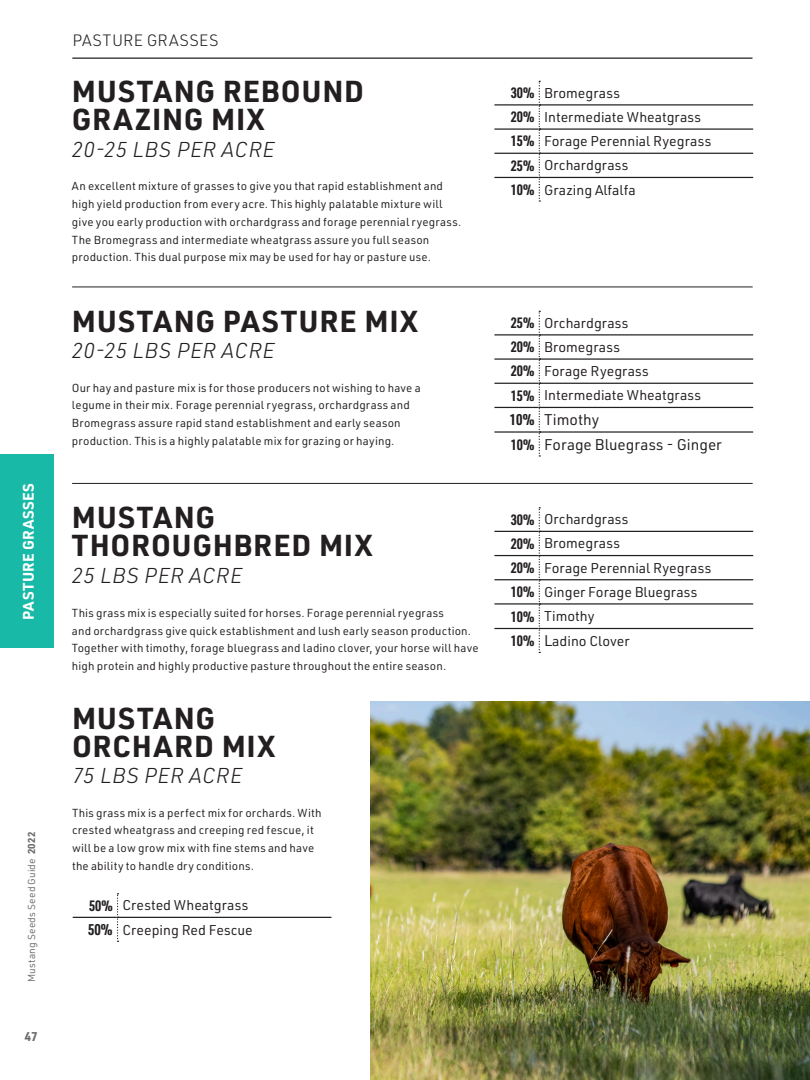
<style>
.page{position:relative;width:810px;height:1080px;background:#fff}
.page>*{position:absolute;margin:0;border:0;box-sizing:border-box;transform-origin:0 0}
.t1{font:700 29.75px/28px "URWDIN";letter-spacing:.025em;color:#231f20}
.t2{font:italic 300 21.12px "URWDIN";letter-spacing:.02em;color:#231f20}
.t3{font:300 16.12px "URWDIN";letter-spacing:.035em;color:#231f20}
.t4{font:15.25px "URWDIN";color:#231f20}
.t5{font:700 15.25px "URWDIN Cond";color:#231f20}
.t6{font:700 15px "URWDIN";letter-spacing:.025em;color:#fff}
.t7{font:700 14.75px "URWDIN Cond";color:#231f20}
.t8{font:14px "URWDIN";color:#231f20}
.t9{font:700 12.5px "URWDIN";color:#6c6d70}
.t10{font:11.38px/17.8px "URWDIN";letter-spacing:.015em;color:#231f20}
.t11{font:10px "URWDIN";letter-spacing:.025em;color:#6c6d70}
.s1{font-weight:700}
.s2{font-size:15.25px}
</style>
<div class="page">
<hr style="left:72px;top:58px;width:681px;height:1px;background:#231f20">
<img style="left:370px;top:702px;width:440px;height:378px">
<hr style="left:494px;top:104px;width:45px;height:2px;background:#231f20">
<hr style="left:540px;top:104px;width:213px;height:2px;background:#231f20">
<svg style="left:539px;top:81px;width:1px;height:121px"></svg>
<hr style="left:494px;top:128px;width:45px;height:2px;background:#231f20">
<hr style="left:494px;top:153px;width:45px;height:1px;background:#231f20">
<hr style="left:540px;top:128px;width:213px;height:2px;background:#231f20">
<hr style="left:540px;top:153px;width:213px;height:1px;background:#231f20">
<hr style="left:494px;top:177px;width:45px;height:1px;background:#231f20">
<hr style="left:540px;top:177px;width:213px;height:1px;background:#231f20">
<hr style="left:494px;top:334px;width:45px;height:1px;background:#231f20">
<hr style="left:494px;top:358px;width:45px;height:2px;background:#231f20">
<hr style="left:540px;top:334px;width:213px;height:1px;background:#231f20">
<hr style="left:540px;top:358px;width:213px;height:2px;background:#231f20">
<svg style="left:539px;top:311px;width:1px;height:146px"></svg>
<hr style="left:494px;top:431px;width:45px;height:2px;background:#231f20">
<hr style="left:540px;top:431px;width:213px;height:2px;background:#231f20">
<hr style="left:494px;top:407px;width:45px;height:1px;background:#231f20">
<hr style="left:540px;top:407px;width:213px;height:1px;background:#231f20">
<hr style="left:494px;top:383px;width:45px;height:1px;background:#231f20">
<hr style="left:540px;top:383px;width:213px;height:1px;background:#231f20">
<svg style="left:117px;top:893px;width:2px;height:49px"></svg>
<hr style="left:73px;top:917px;width:44px;height:1px;background:#231f20">
<hr style="left:118px;top:917px;width:213px;height:1px;background:#231f20">
<hr style="left:494px;top:531px;width:45px;height:1px;background:#231f20">
<hr style="left:494px;top:555px;width:45px;height:1px;background:#231f20">
<hr style="left:540px;top:531px;width:213px;height:1px;background:#231f20">
<hr style="left:540px;top:555px;width:213px;height:1px;background:#231f20">
<svg style="left:539px;top:507px;width:1px;height:146px"></svg>
<hr style="left:494px;top:628px;width:45px;height:1px;background:#231f20">
<hr style="left:540px;top:628px;width:213px;height:1px;background:#231f20">
<hr style="left:494px;top:603px;width:45px;height:2px;background:#231f20">
<hr style="left:540px;top:603px;width:213px;height:2px;background:#231f20">
<hr style="left:494px;top:579px;width:45px;height:1px;background:#231f20">
<hr style="left:540px;top:579px;width:213px;height:1px;background:#231f20">
<hr style="left:72px;top:287px;width:681px;height:1px;background:#231f20">
<hr style="left:72px;top:483px;width:681px;height:1px;background:#231f20">
<div style="left:0;top:455px;width:54px;height:193px;background:#18baa7"></div>
<p class="t6" style="left:18px;top:620px;width:138px;rotate:-90deg">PASTURE GRASSES</p>
<p class="t11" style="left:25px;top:982px;width:152px;rotate:-90deg">Mustang Seeds Seed Guide <span class="s1">2022</span></p>
<p class="t9" style="left:25px;top:1028px;width:15px">47</p>
<p class="t3" style="left:72px;top:29px;width:148px">PASTURE GRASSES</p>
<p class="t1" style="left:72px;top:76px;width:294px">MUSTANG REBOUND<br>GRAZING MIX</p>
<p class="t2" style="left:72px;top:135px;width:204px">20-25 LBS PER ACRE</p>
<p class="t10" style="left:72px;top:177px;width:391px">An excellent mixture of grasses to give you that rapid establishment and high yield production from every acre. This highly palatable mixture will give you early production with orchardgrass and forage perennial ryegrass.<br>The Bromegrass and intermediate wheatgrass assure you full season production. This dual purpose mix may be used for hay or pasture use.</p>
<p class="t1" style="left:72px;top:306px;width:347px">MUSTANG PASTURE MIX</p>
<p class="t2" style="left:72px;top:337px;width:204px">20-25 LBS PER ACRE</p>
<p class="t10" style="left:72px;top:378px;width:350px">Our hay and pasture mix is for those producers not wishing to have a legume in their mix. Forage perennial ryegrass, orchardgrass and Bromegrass assure rapid stand establishment and early season production. This is a highly palatable mix for grazing or haying.</p>
<p class="t1" style="left:72px;top:502px;width:302px">MUSTANG<br>THOROUGHBRED MIX</p>
<p class="t2" style="left:72px;top:562px;width:172px">25 LBS PER ACRE</p>
<p class="t10" style="left:72px;top:604px;width:408px">This grass mix is especially suited for horses. Forage perennial ryegrass<br>and orchardgrass give quick establishment and lush early season production.<br>Together with timothy, forage bluegrass and ladino clover, your horse will have high protein and highly productive pasture throughout the entire season.</p>
<p class="t1" style="left:72px;top:703px;width:205px">MUSTANG<br>ORCHARD MIX</p>
<p class="t2" style="left:72px;top:762px;width:172px">75 LBS PER ACRE</p>
<p class="t10" style="left:72px;top:803px;width:251px">This grass mix is a perfect mix for orchards. With crested wheatgrass and creeping red fescue, it will be a low grow mix with fine stems and have the ability to handle dry conditions.</p>
<p class="t7" style="left:89px;top:895px;width:25px">50%</p>
<p class="t8" style="left:122px;top:896px;width:127px">Crested Wheatgrass</p>
<p class="t5" style="left:88px;top:919px;width:26px">50%</p>
<p class="t8" style="left:122px;top:921px;width:132px">Creeping Red Fescue</p>
<p class="t7" style="left:511px;top:83px;width:25px">30%</p>
<p class="t8" style="left:544px;top:84px;width:77px">Bromegrass</p>
<p class="t7" style="left:511px;top:107px;width:25px">20%</p>
<p class="t8" style="left:544px;top:108px;width:159px">Intermediate Wheatgrass</p>
<p class="t7" style="left:511px;top:131px;width:25px">15%</p>
<p class="t8" style="left:544px;top:132px;width:169px">Forage Perennial Ryegrass</p>
<p class="t7" style="left:511px;top:155px;width:25px">25%</p>
<p class="t8" style="left:544px;top:156px;width:86px">Orchardgrass</p>
<p class="t7" style="left:511px;top:180px;width:25px">10%</p>
<p class="t8" style="left:544px;top:180px;width:93px">Grazing Alfalfa</p>
<p class="t7" style="left:511px;top:313px;width:25px">25%</p>
<p class="t8" style="left:544px;top:314px;width:86px">Orchardgrass</p>
<p class="t7" style="left:511px;top:337px;width:25px">20%</p>
<p class="t8" style="left:544px;top:338px;width:77px">Bromegrass</p>
<p class="t7" style="left:511px;top:361px;width:25px">20%</p>
<p class="t8" style="left:544px;top:362px;width:106px">Forage Ryegrass</p>
<p class="t7" style="left:511px;top:385px;width:25px">15%</p>
<p class="t8" style="left:544px;top:386px;width:159px">Intermediate Wheatgrass</p>
<p class="t5" style="left:510px;top:409px;width:26px">10%</p>
<p class="t4" style="left:544px;top:410px;width:56px">Timothy</p>
<p class="t7" style="left:511px;top:434px;width:25px">10%</p>
<p class="t4" style="left:544px;top:434px;width:179px">Forage Bluegrass - Ginger</p>
<p class="t7" style="left:511px;top:509px;width:25px">30%</p>
<p class="t8" style="left:544px;top:510px;width:86px">Orchardgrass</p>
<p class="t7" style="left:511px;top:533px;width:25px">20%</p>
<p class="t8" style="left:544px;top:534px;width:77px">Bromegrass</p>
<p class="t7" style="left:511px;top:558px;width:25px">20%</p>
<p class="t8" style="left:544px;top:558px;width:169px">Forage Perennial Ryegrass</p>
<p class="t7" style="left:511px;top:582px;width:25px">10%</p>
<p class="t8" style="left:544px;top:583px;width:155px">Ginger Forage Bluegrass</p>
<p class="t7" style="left:511px;top:606px;width:25px">10%</p>
<p class="t8" style="left:544px;top:607px;width:52px">Timothy</p>
<p class="t7" style="left:511px;top:631px;width:25px">10%</p>
<p class="t8" style="left:544px;top:632px;width:87px"><span class="s2">L</span>adino Clover</p>
</div>
